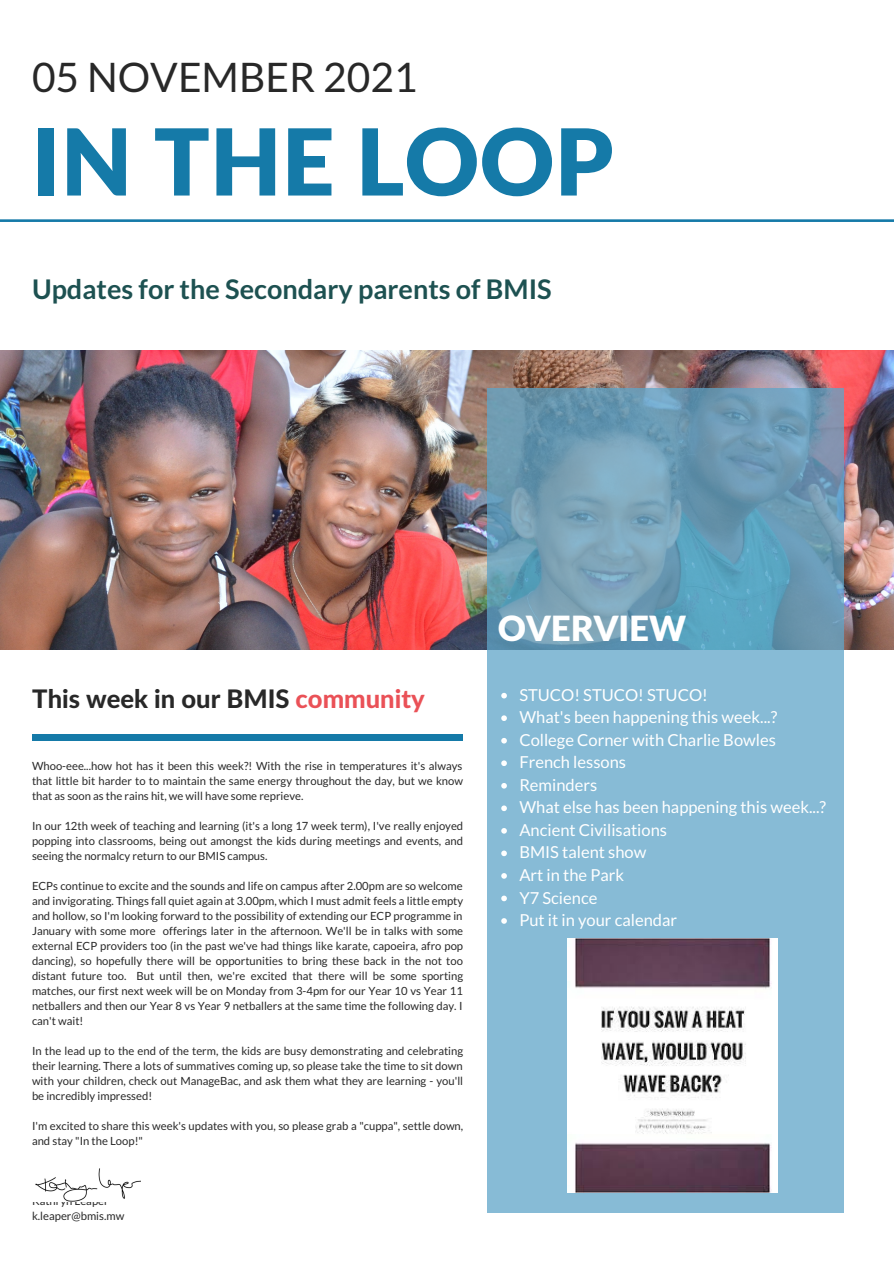
<style>
.page{position:relative;width:894px;height:1264px;background:#fff}
.page>*{position:absolute;margin:0;border:0;box-sizing:border-box;transform-origin:0 0}
.t1{font:900 92.25px "Lato Latin";color:#157aa8}
.t2{font:40.65px "Lato";color:#282828}
.t3{font:900 34.8px "Lato Latin";color:#fff}
.t4{font:700 27px "Lato";color:#1d5151}
.t5{font:800 25.5px "Lato Latin";color:#282828}
.t6{font:16.5px "Lato";color:#fff}
.t7{font:11.25px/15px "Lato";color:#282828;text-align:justify}
.s1{color:#ea5157}
</style>
<div class="page">
<svg style="left:0;top:219px;width:893px;height:3px;background:#318ab2"></svg>
<img style="left:0;top:350px;width:893px;height:299px">
<div style="left:33px;top:734px;width:430px;height:6px;background:#157aa8"></div>
<svg style="left:487px;top:388px;width:356px;height:824px;background:#7cafc9"></svg>
<img style="left:35px;top:1168px;width:105px;height:33px">
<svg style="left:501px;top:693px;width:5px;height:5px"></svg>
<svg style="left:501px;top:715px;width:5px;height:6px"></svg>
<svg style="left:501px;top:738px;width:5px;height:5px"></svg>
<svg style="left:501px;top:760px;width:5px;height:6px"></svg>
<svg style="left:501px;top:783px;width:5px;height:5px"></svg>
<svg style="left:501px;top:805px;width:5px;height:6px"></svg>
<svg style="left:501px;top:828px;width:5px;height:5px"></svg>
<svg style="left:501px;top:850px;width:5px;height:6px"></svg>
<svg style="left:501px;top:873px;width:5px;height:5px"></svg>
<svg style="left:501px;top:895px;width:5px;height:6px"></svg>
<svg style="left:501px;top:918px;width:5px;height:5px"></svg>
<img style="left:567px;top:938px;width:210px;height:254px">
<p class="t2" style="left:32px;top:52px;width:387px">05 NOVEMBER 2021</p>
<p class="t1" style="left:32px;top:121px;width:582px">IN THE LOOP</p>
<p class="t4" style="left:32px;top:273px;width:521px">Updates for the Secondary parents of BMIS</p>
<p class="t5" style="left:32px;top:687px;width:394px">This week in our BMIS <span class="s1">community</span></p>
<p class="t7" style="left:32px;top:758px;width:432px">Whoo-eee...how hot has it been this week?! With the rise in temperatures it's always that little bit harder to to maintain the same energy throughout the day, but we know that as soon as the rains hit, we will have some reprieve.</p>
<p class="t7" style="left:32px;top:818px;width:432px">In our 12th week of teaching and learning (it's a long 17 week term), I've really enjoyed popping into classrooms, being out amongst the kids during meetings and events, and seeing the normalcy return to our BMIS campus.</p>
<p class="t7" style="left:32px;top:878px;width:432px">ECPs continue to excite and the sounds and life on campus after 2.00pm are so welcome and invigorating. Things fall quiet again at 3.00pm, which I must admit feels a little empty and hollow, so I'm looking forward to the possibility of extending our ECP programme in January with some more offerings later in the afternoon. We'll be in talks with some external ECP providers too (in the past we've had things like karate, capoeira, afro pop dancing), so hopefully there will be opportunities to bring these back in the not too distant future too. But until then, we're excited that there will be some sporting matches, our first next week will be on Monday from 3-4pm for our Year 10 vs Year 11 netballers and then our Year 8 vs Year 9 netballers at the same time the following day. I can't wait!</p>
<p class="t7" style="left:32px;top:1043px;width:432px">In the lead up to the end of the term, the kids are busy demonstrating and celebrating their learning. There a lots of summatives coming up, so please take the time to sit down with your children, check out ManageBac, and ask them what they are learning - you'll be incredibly impressed!</p>
<p class="t7" style="left:32px;top:1118px;width:432px">I'm excited to share this week's updates with you, so please grab a "cuppa", settle down, and stay "In the Loop!"</p>
<p class="t7" style="left:32px;top:1193px;width:78px">Kathryn Leaper</p>
<p class="t7" style="left:32px;top:1208px;width:94px">k.leaper@bmis.mw</p>
<p class="t3" style="left:497px;top:613px;width:190px">OVERVIEW</p>
<p class="t6" style="left:519px;top:684px;width:190px">STUCO! STUCO! STUCO!</p>
<p class="t6" style="left:519px;top:707px;width:259px">What's been happening this week...?</p>
<p class="t6" style="left:519px;top:729px;width:258px">College Corner with Charlie Bowles</p>
<p class="t6" style="left:519px;top:752px;width:108px">French lessons</p>
<p class="t6" style="left:519px;top:774px;width:79px">Reminders</p>
<p class="t6" style="left:519px;top:797px;width:308px">What else has been happening this week...?</p>
<p class="t6" style="left:519px;top:819px;width:149px">Ancient Civilisations</p>
<p class="t6" style="left:519px;top:842px;width:128px">BMIS talent show</p>
<p class="t6" style="left:519px;top:864px;width:106px">Art in the Park</p>
<p class="t6" style="left:519px;top:887px;width:79px">Y7 Science</p>
<p class="t6" style="left:519px;top:909px;width:159px">Put it in your calendar</p>
</div>
